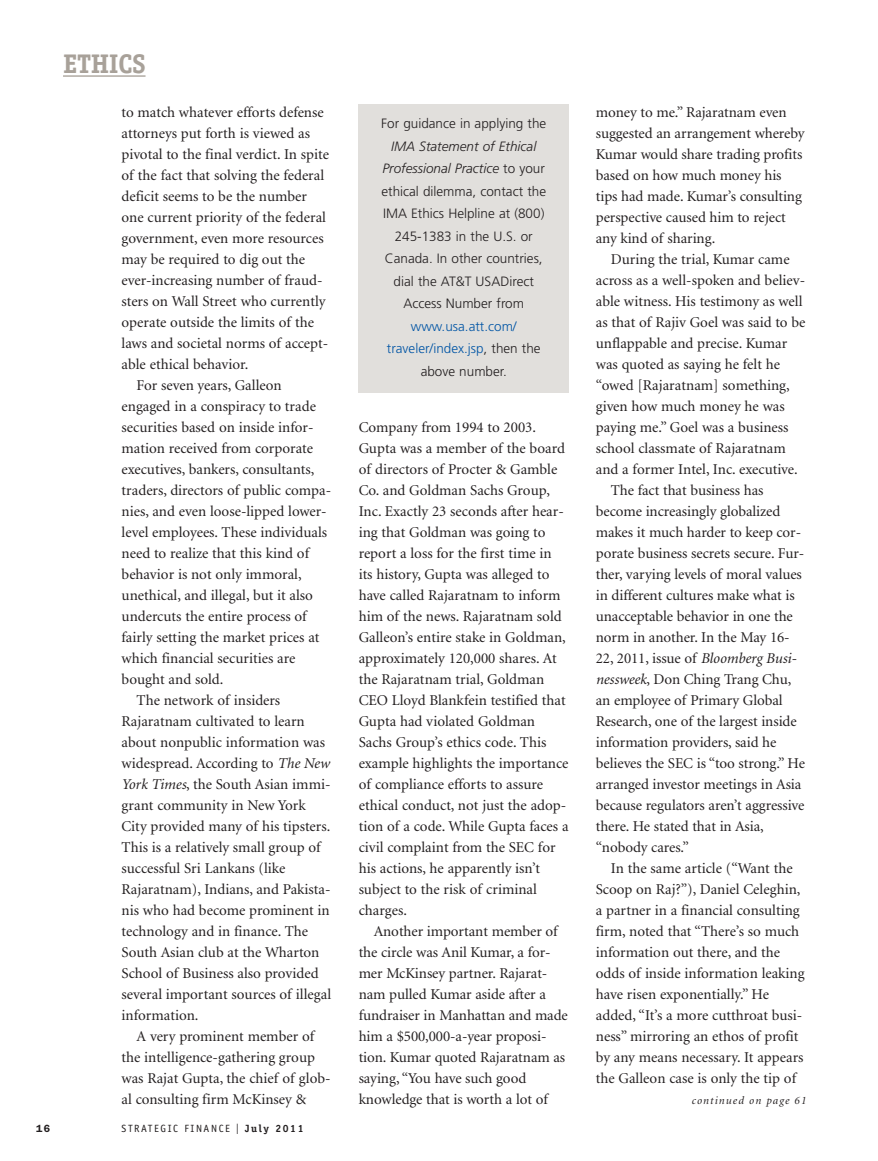
<style>
.page{position:relative;width:878px;height:1161px;background:#fff}
.page>*{position:absolute;margin:0;border:0;box-sizing:border-box;transform-origin:0 0}
.t1{font:700 27px "Officina Serif";letter-spacing:-.015em;color:#a8a199}
.t2{font:15px/21px "Minion";color:#231f20}
.t3{font:300 13.5px/22.5px "Frutiger";color:#231f20;text-align:center}
.t4{font:300 13.5px/22.5px "Frutiger";color:#0155a5;text-align:center}
.t5{font:italic 11.25px "Minion";letter-spacing:.1em;color:#231f20}
.t6{font:10.5px "Officina Sans";letter-spacing:.15em;color:#231f20}
.t7{font:600 10.5px "Franklin Gothic";color:#231f20}
.s1{font-style:italic}
.s2{font-family:"Franklin Gothic";font-size:15px}
.s3{font-family:"Officina Serif";font-weight:700}
.s4{color:#231f20}
</style>
<div class="page">
<hr style="left:63px;top:75px;width:82px;height:2px;background:#a8a199">
<div style="left:358px;top:104px;width:210px;height:288px;background:#e1dfdc"></div>
<h1 class="t1" style="left:63px;top:54px;width:84px">ETHICS</h1>
<p class="t2" style="left:122px;top:103px;width:204px">to match whatever efforts defense</p>
<p class="t2" style="left:122px;top:124px;width:190px">attorneys put forth is viewed as</p>
<p class="t2" style="left:122px;top:145px;width:209px">pivotal to the final verdict. In spite</p>
<p class="t2" style="left:122px;top:166px;width:204px">of the fact that solving the federal</p>
<p class="t2" style="left:122px;top:187px;width:187px">deficit seems to be the number</p>
<p class="t2" style="left:122px;top:208px;width:206px">one current priority of the federal</p>
<p class="t2" style="left:122px;top:229px;width:204px">government, even more resources</p>
<p class="t2" style="left:122px;top:250px;width:185px">may be required to dig out the</p>
<p class="t2" style="left:122px;top:271px;width:202px">ever-increasing number of fraud-</p>
<p class="t2" style="left:122px;top:292px;width:205px">sters on Wall Street who currently</p>
<p class="t2" style="left:122px;top:313px;width:194px">operate outside the limits of the</p>
<p class="t2" style="left:122px;top:334px;width:208px">laws and societal norms of accept-</p>
<p class="t2" style="left:122px;top:355px;width:128px">able ethical behavior.</p>
<p class="t2" style="left:136px;top:376px;width:147px">For seven years, Galleon</p>
<p class="t2" style="left:122px;top:397px;width:196px">engaged in a conspiracy to trade</p>
<p class="t2" style="left:122px;top:418px;width:193px">securities based on inside infor-</p>
<p class="t2" style="left:122px;top:439px;width:193px">mation received from corporate</p>
<p class="t2" style="left:122px;top:460px;width:194px">executives, bankers, consultants,</p>
<p class="t2" style="left:122px;top:481px;width:211px">traders, directors of public compa-</p>
<p class="t2" style="left:122px;top:502px;width:206px">nies, and even loose-lipped lower-</p>
<p class="t2" style="left:122px;top:523px;width:207px">level employees. These individuals</p>
<p class="t2" style="left:122px;top:544px;width:189px">need to realize that this kind of</p>
<p class="t2" style="left:122px;top:565px;width:181px">behavior is not only immoral,</p>
<p class="t2" style="left:122px;top:586px;width:193px">unethical, and illegal, but it also</p>
<p class="t2" style="left:122px;top:607px;width:186px">undercuts the entire process of</p>
<p class="t2" style="left:122px;top:628px;width:199px">fairly setting the market prices at</p>
<p class="t2" style="left:122px;top:649px;width:175px">which financial securities are</p>
<p class="t2" style="left:122px;top:670px;width:103px">bought and sold.</p>
<p class="t2" style="left:136px;top:691px;width:145px">The network of insiders</p>
<p class="t2" style="left:122px;top:712px;width:185px">Rajaratnam cultivated to learn</p>
<p class="t2" style="left:122px;top:733px;width:205px">about nonpublic information was</p>
<p class="t2" style="left:122px;top:754px;width:210px">widespread. According to <span class="s1">The New</span></p>
<p class="t2" style="left:122px;top:775px;width:210px"><span class="s1">York Times</span>, the South Asian immi-</p>
<p class="t2" style="left:122px;top:796px;width:186px">grant community in New York</p>
<p class="t2" style="left:122px;top:817px;width:210px">City provided many of his tipsters.</p>
<p class="t2" style="left:122px;top:838px;width:201px">This is a relatively small group of</p>
<p class="t2" style="left:122px;top:859px;width:165px">successful Sri Lankans (like</p>
<p class="t2" style="left:122px;top:880px;width:210px">Rajaratnam), Indians, and Pakista-</p>
<p class="t2" style="left:122px;top:901px;width:210px">nis who had become prominent in</p>
<p class="t2" style="left:122px;top:922px;width:188px">technology and in finance. The</p>
<p class="t2" style="left:122px;top:943px;width:199px">South Asian club at the Wharton</p>
<p class="t2" style="left:122px;top:964px;width:198px">School of Business also provided</p>
<p class="t2" style="left:122px;top:985px;width:211px">several important sources of illegal</p>
<p class="t2" style="left:122px;top:1006px;width:78px">information.</p>
<p class="t2" style="left:137px;top:1027px;width:179px">A very prominent member of</p>
<p class="t2" style="left:122px;top:1048px;width:195px">the intelligence-gathering group</p>
<p class="t2" style="left:122px;top:1069px;width:210px">was Rajat Gupta, the chief of glob-</p>
<p class="t2" style="left:122px;top:1090px;width:186px">al consulting firm McKinsey &amp;</p>
<p class="t7" style="left:36px;top:1125px;width:16px">16</p>
<p class="t6" style="left:122px;top:1125px;width:183px">STRATEGIC FINANCE <span class="s2">I</span> <span class="s3">July 2011</span></p>
<p class="t3" style="left:381px;top:113px;width:167px">For guidance in applying the</p>
<p class="t3" style="left:381px;top:136px;width:166px"><span class="s1">IMA Statement of Ethical<br>Professional Practice</span> to your ethical dilemma, contact the<br>IMA Ethics Helpline at (800)<br>245-1383 in the U.S. or<br>Canada. In other countries, dial the AT&amp;T USADirect<br>Access Number from</p>
<p class="t4" style="left:387px;top:316px;width:155px">www.usa.att.com/ traveler/index.jsp<span class="s4">, then the above number.</span></p>
<p class="t2" style="left:358px;top:418px;width:211px">Company from 1994 to 2003.<br>Gupta was a member of the board of directors of Procter &amp; Gamble<br>Co. and Goldman Sachs Group,<br>Inc. Exactly 23 seconds after hear&shy;ing that Goldman was going to report a loss for the first time in its history, Gupta was alleged to have called Rajaratnam to inform him of the news. Rajaratnam sold<br>Galleon’s entire stake in Goldman, approximately 120,000 shares. At the Rajaratnam trial, Goldman<br>CEO Lloyd Blankfein testified that<br>Gupta had violated Goldman<br>Sachs Group’s ethics code. This example highlights the importance of compliance efforts to assure ethical conduct, not just the adop&shy;tion of a code. While Gupta faces a civil complaint from the SEC for his actions, he apparently isn’t subject to the risk of criminal charges.</p>
<p class="t2" style="left:359px;top:922px;width:211px;text-indent:15px">Another important member of the circle was Anil Kumar, a for&shy;mer McKinsey partner. Rajarat&shy;nam pulled Kumar aside after a fundraiser in Manhattan and made him a $500,000-a-year proposi&shy;tion. Kumar quoted Rajaratnam as saying, “You have such good knowledge that is worth a lot of</p>
<p class="t2" style="left:596px;top:103px;width:210px">money to me.” Rajaratnam even suggested an arrangement whereby<br>Kumar would share trading profits based on how much money his tips had made. Kumar’s consulting perspective caused him to reject any kind of sharing.</p>
<p class="t2" style="left:611px;top:250px;width:180px">During the trial, Kumar came</p>
<p class="t2" style="left:596px;top:271px;width:211px">across as a well-spoken and believ-</p>
<p class="t2" style="left:596px;top:292px;width:208px">able witness. His testimony as well</p>
<p class="t2" style="left:596px;top:313px;width:211px">as that of Rajiv Goel was said to be</p>
<p class="t2" style="left:596px;top:334px;width:193px">unflappable and precise. Kumar</p>
<p class="t2" style="left:596px;top:355px;width:186px">was quoted as saying he felt he</p>
<p class="t2" style="left:596px;top:376px;width:195px">“owed [Rajaratnam] something,</p>
<p class="t2" style="left:596px;top:397px;width:190px">given how much money he was</p>
<p class="t2" style="left:596px;top:418px;width:194px">paying me.” Goel was a business</p>
<p class="t2" style="left:596px;top:439px;width:191px">school classmate of Rajaratnam</p>
<p class="t2" style="left:596px;top:460px;width:203px">and a former Intel, Inc. executive.</p>
<p class="t2" style="left:611px;top:481px;width:154px">The fact that business has</p>
<p class="t2" style="left:596px;top:502px;width:186px">become increasingly globalized</p>
<p class="t2" style="left:596px;top:523px;width:207px">makes it much harder to keep cor-</p>
<p class="t2" style="left:596px;top:544px;width:210px">porate business secrets secure. Fur-</p>
<p class="t2" style="left:596px;top:565px;width:207px">ther, varying levels of moral values</p>
<p class="t2" style="left:596px;top:586px;width:200px">in different cultures make what is</p>
<p class="t2" style="left:596px;top:607px;width:198px">unacceptable behavior in one the</p>
<p class="t2" style="left:596px;top:628px;width:195px">norm in another. In the May 16-</p>
<p class="t2" style="left:596px;top:649px;width:202px">22, 2011, issue of <span class="s1">Bloomberg Busi-</span></p>
<p class="t2" style="left:596px;top:670px;width:197px"><span class="s1">nessweek</span>, Don Ching Trang Chu,</p>
<p class="t2" style="left:596px;top:691px;width:188px">an employee of Primary Global</p>
<p class="t2" style="left:596px;top:712px;width:202px">Research, one of the largest inside</p>
<p class="t2" style="left:596px;top:733px;width:182px">information providers, said he</p>
<p class="t2" style="left:596px;top:754px;width:211px">believes the SEC is “too strong.” He</p>
<p class="t2" style="left:596px;top:775px;width:207px">arranged investor meetings in Asia</p>
<p class="t2" style="left:596px;top:796px;width:210px">because regulators aren’t aggressive</p>
<p class="t2" style="left:596px;top:817px;width:169px">there. He stated that in Asia,</p>
<p class="t2" style="left:596px;top:838px;width:95px">“nobody cares.”</p>
<p class="t2" style="left:610px;top:859px;width:183px">In the same article (“Want the</p>
<p class="t2" style="left:596px;top:880px;width:206px">Scoop on Raj?”), Daniel Celeghin,</p>
<p class="t2" style="left:596px;top:901px;width:205px">a partner in a financial consulting</p>
<p class="t2" style="left:596px;top:922px;width:205px">firm, noted that “There’s so much</p>
<p class="t2" style="left:596px;top:943px;width:186px">information out there, and the</p>
<p class="t2" style="left:596px;top:964px;width:210px">odds of inside information leaking</p>
<p class="t2" style="left:596px;top:985px;width:175px">have risen exponentially.” He</p>
<p class="t2" style="left:596px;top:1006px;width:208px">added, “It’s a more cutthroat busi-</p>
<p class="t2" style="left:596px;top:1027px;width:204px">ness” mirroring an ethos of profit</p>
<p class="t2" style="left:596px;top:1048px;width:209px">by any means necessary. It appears</p>
<p class="t2" style="left:596px;top:1069px;width:202px">the Galleon case is only the tip of</p>
<p class="t5" style="left:691px;top:1096px;width:116px">continued on page 61</p>
</div>
